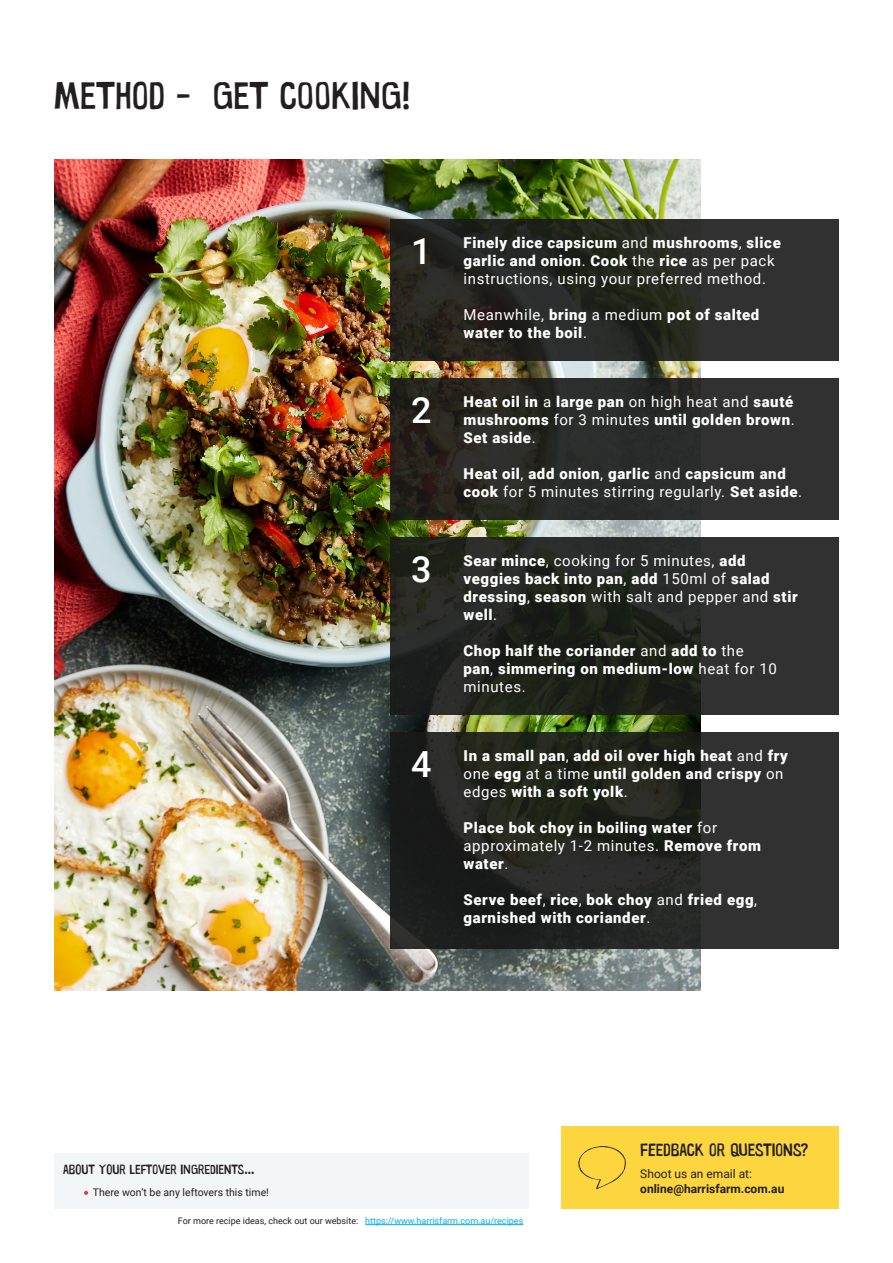
<style>
.page{position:relative;width:893px;height:1263px;background:#fff}
.page>*{position:absolute;margin:0;border:0;box-sizing:border-box;transform-origin:0 0}
.t1{font:39px "Warugaki";color:#231f20}
.t2{font:500 36px "Roboto";color:#fff}
.t3{font:18px "Warugaki";color:#231f20}
.t4{font:900 15px/18px "Roboto";letter-spacing:.04em;color:#fff}
.t5{font:15px/18px "Roboto";letter-spacing:.04em;color:#fff}
.t6{font:13.5px "Warugaki";color:#231f20}
.t7{font:700 12px "Roboto";color:#231f20}
.t8{font:12px "Roboto";color:#231f20}
.t9{font:10.5px "Roboto";color:#231f20}
.t10{font:9px "Roboto";color:#231f20}
.t11{font:9px "Roboto";color:#00aeef}
.s1{font-weight:900}
.s2{font-weight:400}
</style>
<div class="page">
<div style="left:561px;top:1126px;width:278px;height:83px;background:#fcd53f"></div>
<hr style="left:365px;top:1224px;width:158px;height:1px;background:#00aeef">
<img style="left:54px;top:159px;width:646px;height:832px">
<svg style="left:390px;top:219px;width:449px;height:141px;background:#282925"></svg>
<svg style="left:390px;top:537px;width:449px;height:177px;background:#262824"></svg>
<div style="left:390px;top:378px;width:449px;height:141px;background:linear-gradient(to right,#25231d,#313334)"></div>
<svg style="left:390px;top:732px;width:449px;height:216px;background:#252723"></svg>
<div style="left:54px;top:1153px;width:474px;height:56px;background:#f3f6f7"></div>
<svg style="left:84px;top:1191px;width:4px;height:4px"></svg>
<svg style="left:578px;top:1146px;width:48px;height:43px"></svg>
<p class="t1" style="left:54px;top:72px;width:358px">METHOD - GET COOKING!</p>
<p class="t2" style="left:411px;top:226px;width:22px">1</p>
<p class="t5" style="left:464px;top:233px;width:319px"><span class="s1">Finely dice capsicum</span> and <span class="s1">mushrooms</span>, <span class="s1">slice garlic and onion</span>. <span class="s1">Cook</span> the <span class="s1">rice</span> as per pack instructions, using your preferred method.</p>
<p class="t4" style="left:464px;top:305px;width:297px"><span class="s2">Meanwhile,</span> bring <span class="s2">a medium</span> pot of salted water to the boil<span class="s2">.</span></p>
<p class="t2" style="left:411px;top:385px;width:22px">2</p>
<p class="t4" style="left:464px;top:392px;width:333px;text-align:justify">Heat oil in <span class="s2">a</span> large pan <span class="s2">on high heat and</span> sauté mushrooms <span class="s2">for 3 minutes</span> until golden brown<span class="s2">.<br></span>Set aside<span class="s2">.</span></p>
<p class="t4" style="left:464px;top:464px;width:340px">Heat oil<span class="s2">,</span> add onion<span class="s2">,</span> garlic <span class="s2">and</span> capsicum and cook <span class="s2">for 5 minutes stirring regularly.</span> Set aside<span class="s2">.</span></p>
<p class="t6" style="left:63px;top:1161px;width:193px">ABOUT YOUR LEFTOVER IN GREDIENTS...</p>
<p class="t9" style="left:93px;top:1185px;width:178px">There won’t be any leftovers this time!</p>
<p class="t2" style="left:411px;top:544px;width:22px">3</p>
<p class="t2" style="left:411px;top:739px;width:22px">4</p>
<p class="t4" style="left:464px;top:551px;width:336px">Sear mince<span class="s2">, cooking for 5 minutes,</span> add veggies back into pan<span class="s2">,</span> add <span class="s2">150ml of</span> salad dressing<span class="s2">,</span> season <span class="s2">with salt and pepper and</span> stir well<span class="s2">.</span></p>
<p class="t4" style="left:464px;top:641px;width:315px">Chop half the coriander <span class="s2">and</span> add to <span class="s2">the </span>pan<span class="s2">,</span> simmering on medium-low <span class="s2">heat for 10 minutes.</span></p>
<p class="t4" style="left:464px;top:746px;width:326px">In a small pan<span class="s2">,</span> add oil over high heat <span class="s2">and</span> fry <span class="s2">one</span> egg <span class="s2">at a time</span> until golden and crispy <span class="s2">on edges</span> with a soft yolk<span class="s2">.</span></p>
<p class="t4" style="left:464px;top:818px;width:299px">Place bok choy in boiling water <span class="s2">for approximately 1-2 minutes.</span> Remove from water<span class="s2">.</span></p>
<p class="t4" style="left:464px;top:890px;width:295px">Serve beef<span class="s2">,</span> rice<span class="s2">,</span> bok choy <span class="s2">and</span> fried egg<span class="s2">, </span>garnished with coriander<span class="s2">.</span></p>
<p class="t3" style="left:640px;top:1139px;width:169px">FEEDBACK OR QUESTIONS?</p>
<p class="t8" style="left:640px;top:1165px;width:113px">Shoot us an email at:</p>
<p class="t7" style="left:640px;top:1180px;width:146px">online@harrisfarm.com.au</p>
<p class="t10" style="left:178px;top:1214px;width:182px">For more recipe ideas, check out our website:</p>
<p class="t11" style="left:365px;top:1214px;width:160px">https://www.harrisfarm.com.au/recipes</p>
</div>
